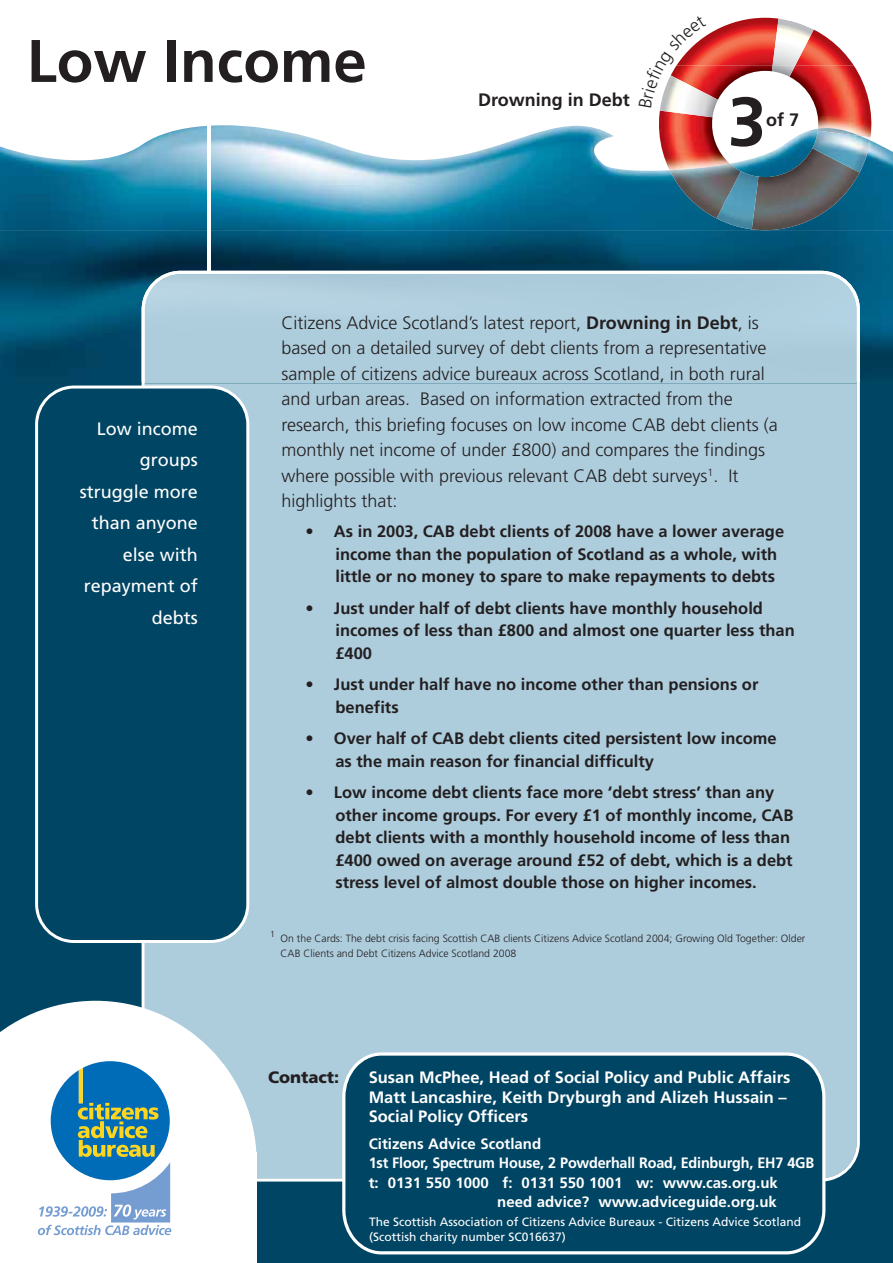
<style>
.page{position:relative;width:893px;height:1263px;background:#fff}
.page>*{position:absolute;margin:0;border:0;box-sizing:border-box;transform-origin:0 0}
.t1{font:700 69px "Frutiger";color:#231f20}
.t2{font:700 60px "Frutiger";color:#231f20}
.t3{font:300 18px/25.5px "Frutiger";color:#231f20}
.t4{font:18px/31.5px "Frutiger";color:#fff;text-align:right}
.t5{font:700 18px "Frutiger";color:#231f20}
.t6{font:700 16.5px/22.5px "Frutiger";color:#231f20}
.t7{font:700 16.5px/19.5px "Frutiger";color:#fff}
.t8{font:900 16.5px "Frutiger";color:#231f20}
.t9{font:700 15px/19.5px "Frutiger";color:#fff;text-align:right}
.t10{font:700 15px "Frutiger";color:#fff;scale:.96 1}
.t11{font:12px/14.4px "Frutiger";color:#fff}
.t12{font:300 10.5px/15px "Frutiger";color:#231f20}
.t13{font:300 8.7px "Frutiger";color:#231f20}
.s1{font-weight:700}
</style>
<div class="page">
<div style="left:0;top:382px;width:893px;height:881px;background:#004563"></div>
<img style="left:659px;top:66px;width:213px;height:59px">
<img style="left:660px;top:108px;width:58px;height:9px">
<img style="left:0;top:125px;width:893px;height:258px">
<img style="left:670px;top:128px;width:190px;height:102px">
<img style="left:717px;top:171px;width:41px;height:58px">
<img style="left:812px;top:131px;width:58px;height:42px">
<hr style="left:208px;top:97px;width:3px;height:174px;background:#fff">
<div style="left:143px;top:272px;width:715px;height:908px;background:#adccdc"></div>
<svg style="left:35px;top:385px;width:214px;height:558px"></svg>
<svg style="left:342px;top:1052px;width:483px;height:202px"></svg>
<svg style="left:0;top:1001px;width:257px;height:262px;background:#e4edf1"></svg>
<div style="left:0;top:1152px;width:256px;height:111px;background:#fff"></div>
<svg style="left:38px;top:1061px;width:133px;height:174px"></svg>
<svg style="left:659px;top:17px;width:195px;height:91px"></svg>
<h2 class="t2" style="left:27px;top:32px;width:342px">Low Income</h2>
<p class="t5" style="left:478px;top:91px;width:153px">Drowning in Debt</p>
<h1 class="t1" style="left:728px;top:88px;width:40px">3</h1>
<p class="t5" style="left:766px;top:111px;width:35px">of 7</p>
<p class="t4" style="left:80px;top:413px;width:120px">Low income groups struggle more than anyone else with repayment of debts</p>
<p class="t3" style="left:281px;top:311px;width:498px">Citizens Advice Scotland’s latest report, <span class="s1">Drowning in Debt</span>, is based on a detailed survey of debt clients from a representative sample of citizens advice bureaux across Scotland, in both rural and urban areas. Based on information extracted from the research, this briefing focuses on low income CAB debt clients (a monthly net income of under £800) and compares the findings where possible with previous relevant CAB debt surveys<sup>1</sup>. It highlights that:</p>
<p class="t6" style="left:335px;top:521px;width:450px;text-indent:-30px">• As in 2003, CAB debt clients of 2008 have a lower average income than the population of Scotland as a whole, with little or no money to spare to make repayments to debts</p>
<p class="t6" style="left:335px;top:598px;width:461px;text-indent:-30px">• Just under half of debt clients have monthly household incomes of less than £800 and almost one quarter less than £400</p>
<p class="t6" style="left:335px;top:674px;width:424px;text-indent:-30px">• Just under half have no income other than pensions or benefits</p>
<p class="t6" style="left:335px;top:728px;width:443px;text-indent:-30px">• Over half of CAB debt clients cited persistent low income as the main reason for financial difficulty</p>
<p class="t6" style="left:335px;top:782px;width:460px;text-indent:-30px">• Low income debt clients face more ‘debt stress’ than any other income groups. For every £1 of monthly income, CAB debt clients with a monthly household income of less than £400 owed on average around £52 of debt, which is a debt stress level of almost double those on higher incomes.</p>
<p class="t13" style="left:270px;top:930px;width:6px">1</p>
<p class="t12" style="left:281px;top:932px;width:526px">On the Cards: The debt crisis facing Scottish CAB clients Citizens Advice Scotland 2004; Growing Old Together: Older<br>CAB Clients and Debt Citizens Advice Scotland 2008</p>
<p class="t8" style="left:268px;top:1071px;width:73px">Contact:</p>
<p class="t7" style="left:369px;top:1069px;width:423px">Susan McPhee, Head of Social Policy and Public Affairs<br>Matt Lancashire, Keith Dryburgh and Alizeh Hussain –<br>Social Policy Officers</p>
<p class="t10" style="left:369px;top:1156px;width:465px">1st Floor, Spectrum House, 2 Powderhall Road, Edinburgh, EH7 4GB</p>
<p class="t9" style="left:369px;top:1135px;width:174px">Citizens Advice Scotland</p>
<p class="t9" style="left:369px;top:1174px;width:411px">t: 0131 550 1000 f: 0131 550 1001 w: www.cas.org.uk need advice? www.adviceguide.org.uk</p>
<p class="t11" style="left:369px;top:1216px;width:434px">The Scottish Association of Citizens Advice Bureaux - Citizens Advice Scotland (Scottish charity number SC016637)</p>
</div>
